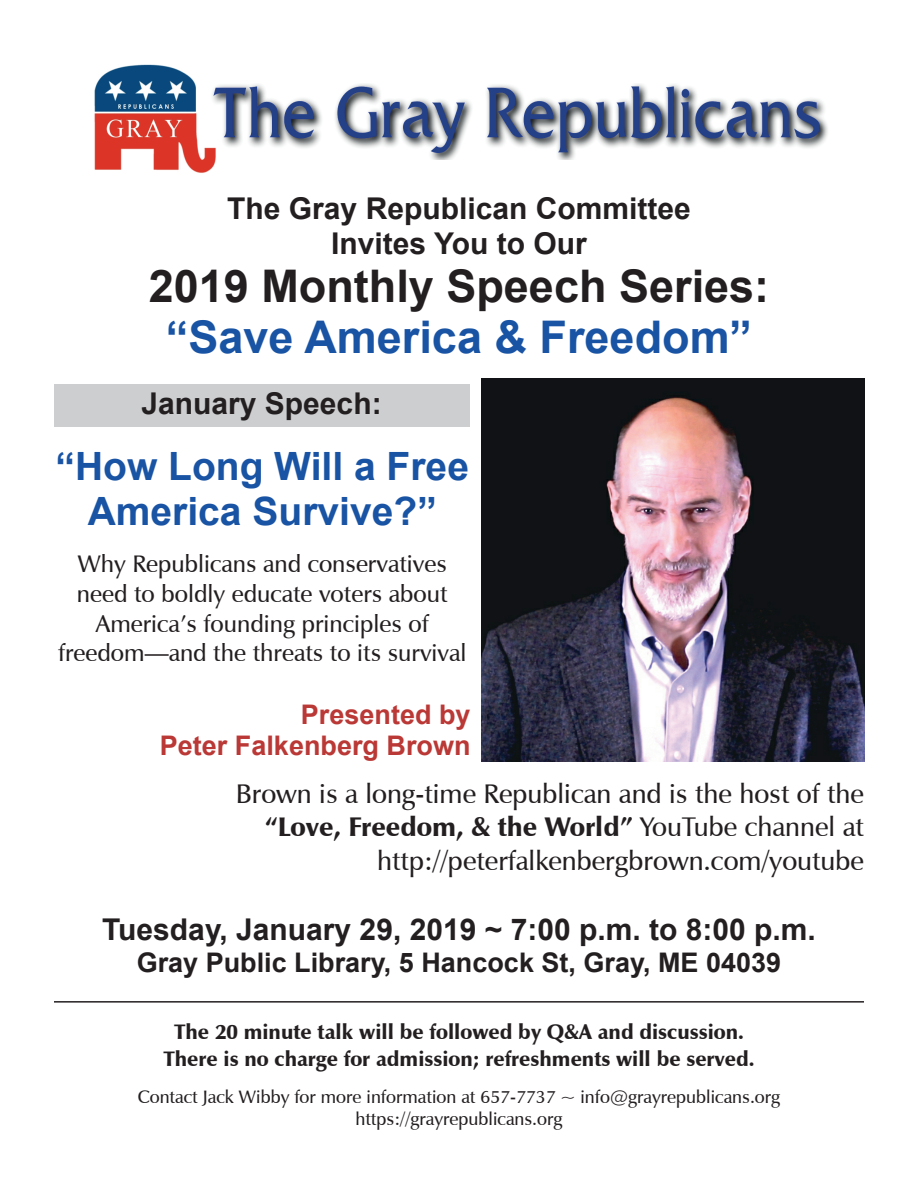
<style>
.page{position:relative;width:918px;height:1188px;background:#fff}
.page>*{position:absolute;margin:0;border:0;box-sizing:border-box;transform-origin:0 0}
.t1{font:700 45px "Arial";color:#231f20}
.t2{font:700 45px "Arial";color:#1853a4}
.t3{font:700 39px/44.7px "Arial";color:#1853a4;text-align:center}
.t4{font:700 30px/34.3px "Arial";color:#231f20;text-align:center}
.t5{font:600 27px/33.5px "Zapf Humanist 601 BT";color:#231f20;text-align:right}
.t6{font:700 27px "Arial";color:#231f20}
.t7{font:700 27px/30.9px "Arial";color:#ba3835;text-align:right}
.t8{font:600 24px/29.7px "Zapf Humanist 601 BT";color:#231f20;text-align:center}
.t9{font:900 21px/26.2px "Zapf Humanist 601 BT";color:#231f20;text-align:center}
.t10{font:600 18px/22.2px "Zapf Humanist 601 BT";color:#231f20;text-align:center}
.s1{font-weight:900}
</style>
<div class="page">
<img style="left:94px;top:64px;width:734px;height:109px">
<img style="left:481px;top:378px;width:383px;height:383px">
<div style="left:54px;top:384px;width:415px;height:42px;background:#cdced0"></div>
<hr style="left:54px;top:1001px;width:810px;height:2px;background:#231f20">
<p class="t4" style="left:227px;top:194px;width:465px">The Gray Republican Committee<br>Invites You to Our</p>
<h1 class="t1" style="left:149px;top:269px;width:622px">2019 Monthly Speech Series:</h1>
<h1 class="t2" style="left:166px;top:321px;width:588px">“Save America &amp; Freedom”</h1>
<p class="t4" style="left:141px;top:389px;width:242px">January Speech:</p>
<h2 class="t3" style="left:56px;top:448px;width:415px">“How Long Will a Free<br>America Survive?”</h2>
<p class="t8" style="left:58px;top:551px;width:410px">Why Republicans and conservatives need to boldly educate voters about America’s founding principles of freedom—and the threats to its survival</p>
<p class="t7" style="left:160px;top:702px;width:312px">Presented by<br>Peter Falkenberg Brown</p>
<p class="t5" style="left:236px;top:779px;width:630px">Brown is a long-time Republican and is the host of the <span class="s1">“Love, Freedom, &amp; the World”</span> YouTube channel at http://peterfalkenbergbrown.com/youtube</p>
<p class="t4" style="left:102px;top:915px;width:715px">Tuesday, January 29, 2019 ~ 7:00 p.m. to 8:00 p.m.</p>
<p class="t6" style="left:137px;top:952px;width:646px">Gray Public Library, 5 Hancock St, Gray, ME 04039</p>
<p class="t9" style="left:163px;top:1021px;width:593px">The 20 minute talk will be followed by Q&amp;A and discussion.<br>There is no charge for admission; refreshments will be served.</p>
<p class="t10" style="left:138px;top:1087px;width:644px">Contact Jack Wibby for more information at 657-7737 ~ info@grayrepublicans.org https://grayrepublicans.org</p>
</div>
